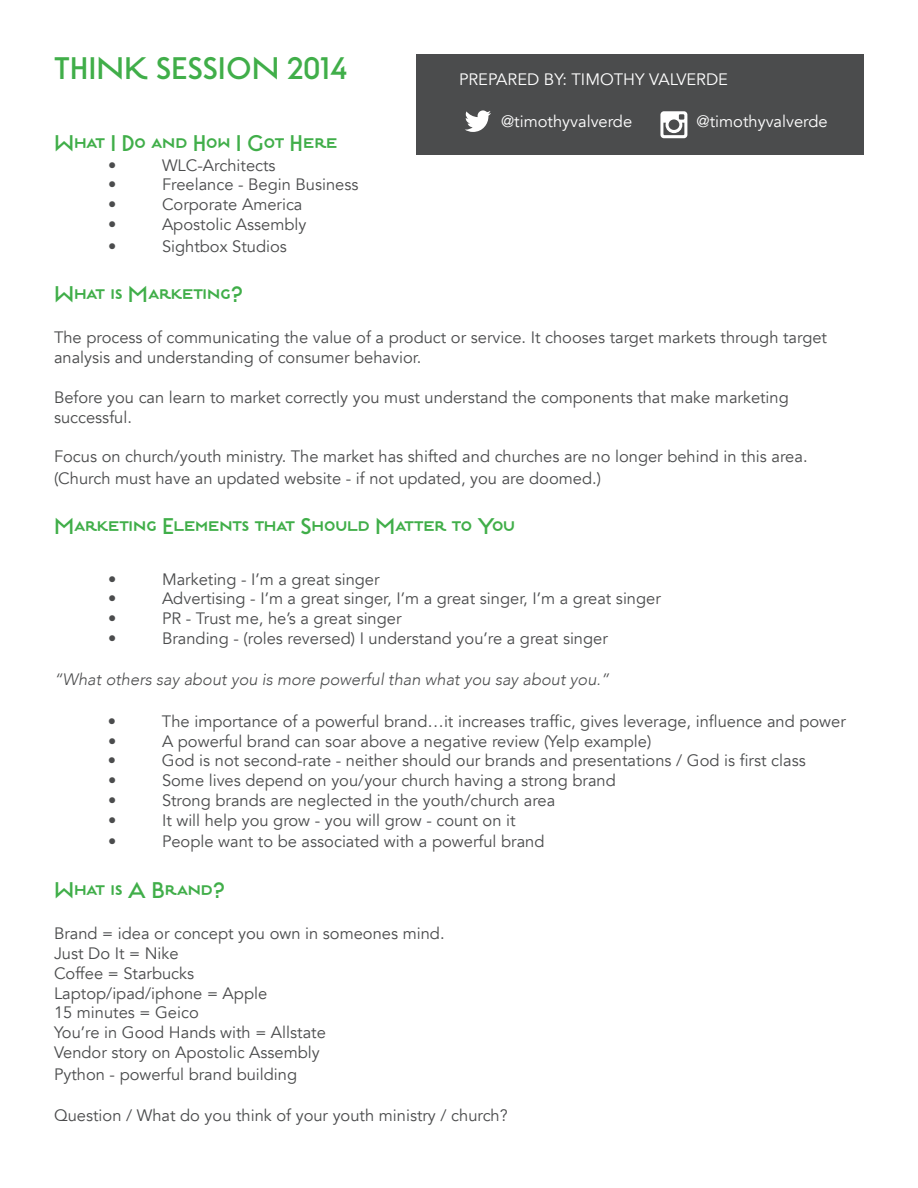
<style>
.page{position:relative;width:918px;height:1188px;background:#fff}
.page>*{position:absolute;margin:0;border:0;box-sizing:border-box;transform-origin:0 0}
.t1{font:500 33px "Estilo Pro";color:#40ae49}
.t2{font:500 24px "Estilo Pro";color:#40ae49}
.t3{font:16.5px/19.8px "Avenir";color:#4b4c4d}
.t4{font:italic 300 16.5px "Avenir";color:#4b4c4d}
.t5{font:16.5px "Avenir";color:#fff}
</style>
<div class="page">
<div style="left:417px;top:54px;width:447px;height:100px;background:#4b4c4d"></div>
<svg style="left:465px;top:110px;width:26px;height:22px"></svg>
<svg style="left:660px;top:111px;width:27px;height:27px"></svg>
<p class="t1" style="left:54px;top:47px;width:295px">THINK SESSION 2014</p>
<p class="t5" style="left:459px;top:69px;width:271px">PREPARED BY: TIMOTHY VALVERDE</p>
<p class="t5" style="left:501px;top:111px;width:133px">@timothyvalverde</p>
<p class="t5" style="left:697px;top:111px;width:133px">@timothyvalverde</p>
<p class="t2" style="left:54px;top:128px;width:285px">What I Do and How I Got Here</p>
<p class="t3" style="left:108px;top:155px;width:10px">•</p>
<p class="t3" style="left:162px;top:155px;width:115px">WLC-Architects</p>
<p class="t3" style="left:108px;top:175px;width:10px">•</p>
<p class="t3" style="left:162px;top:175px;width:198px">Freelance - Begin Business</p>
<p class="t3" style="left:108px;top:195px;width:10px">•</p>
<p class="t3" style="left:162px;top:195px;width:142px">Corporate America</p>
<p class="t3" style="left:108px;top:215px;width:10px">•</p>
<p class="t3" style="left:162px;top:215px;width:146px">Apostolic Assembly</p>
<p class="t3" style="left:108px;top:236px;width:10px">•</p>
<p class="t3" style="left:162px;top:236px;width:126px">Sightbox Studios</p>
<p class="t2" style="left:54px;top:279px;width:191px">What is Marketing?</p>
<p class="t3" style="left:54px;top:328px;width:775px">The process of communicating the value of a product or service. It chooses target markets through target analysis and understanding of consumer behavior.</p>
<p class="t3" style="left:54px;top:387px;width:736px">Before you can learn to market correctly you must understand the components that make marketing successful.</p>
<p class="t3" style="left:54px;top:446px;width:755px;line-height:21.6px">Focus on church/youth ministry. The market has shifted and churches are no longer behind in this area. (Church must have an updated website - if not updated, you are doomed.)</p>
<p class="t2" style="left:54px;top:511px;width:463px">Marketing Elements that Should Matter to You</p>
<p class="t3" style="left:108px;top:569px;width:10px">•</p>
<p class="t3" style="left:162px;top:569px;width:219px">Marketing - I’m a great singer</p>
<p class="t3" style="left:108px;top:589px;width:10px">•</p>
<p class="t3" style="left:162px;top:589px;width:500px">Advertising - I’m a great singer, I’m a great singer, I’m a great singer</p>
<p class="t3" style="left:108px;top:609px;width:10px">•</p>
<p class="t3" style="left:162px;top:609px;width:241px">PR - Trust me, he’s a great singer</p>
<p class="t3" style="left:108px;top:629px;width:10px">•</p>
<p class="t3" style="left:162px;top:629px;width:447px">Branding - (roles reversed) I understand you’re a great singer</p>
<p class="t4" style="left:54px;top:670px;width:557px">“What others say about you is more powerful than what you say about you.”</p>
<p class="t3" style="left:108px;top:711px;width:10px">•</p>
<p class="t3" style="left:162px;top:711px;width:685px">The importance of a powerful brand…it increases traffic, gives leverage, influence and power</p>
<p class="t3" style="left:108px;top:731px;width:10px">•</p>
<p class="t3" style="left:162px;top:731px;width:491px">A powerful brand can soar above a negative review (Yelp example)</p>
<p class="t3" style="left:108px;top:751px;width:10px">•</p>
<p class="t3" style="left:162px;top:751px;width:645px">God is not second-rate - neither should our brands and presentations / God is first class</p>
<p class="t3" style="left:108px;top:771px;width:10px">•</p>
<p class="t3" style="left:162px;top:771px;width:455px">Some lives depend on you/your church having a strong brand</p>
<p class="t3" style="left:108px;top:791px;width:10px">•</p>
<p class="t3" style="left:162px;top:791px;width:395px">Strong brands are neglected in the youth/church area</p>
<p class="t3" style="left:108px;top:810px;width:10px">•</p>
<p class="t3" style="left:162px;top:810px;width:355px">It will help you grow - you will grow - count on it</p>
<p class="t3" style="left:108px;top:832px;width:10px">•</p>
<p class="t3" style="left:162px;top:832px;width:384px">People want to be associated with a powerful brand</p>
<p class="t2" style="left:54px;top:875px;width:173px">What is A Brand?</p>
<p class="t3" style="left:54px;top:924px;width:392px">Brand = idea or concept you own in someones mind.</p>
<p class="t3" style="left:54px;top:944px;width:126px">Just Do It = Nike</p>
<p class="t3" style="left:54px;top:963px;width:142px">Coffee = Starbucks</p>
<p class="t3" style="left:54px;top:983px;width:215px">Laptop/ipad/iphone = Apple</p>
<p class="t3" style="left:54px;top:1003px;width:146px">15 minutes = Geico</p>
<p class="t3" style="left:54px;top:1023px;width:273px">You’re in Good Hands with = Allstate</p>
<p class="t3" style="left:54px;top:1043px;width:267px">Vendor story on Apostolic Assembly</p>
<p class="t3" style="left:54px;top:1064px;width:245px">Python - powerful brand building</p>
<p class="t3" style="left:54px;top:1106px;width:455px">Question / What do you think of your youth ministry / church?</p>
</div>
